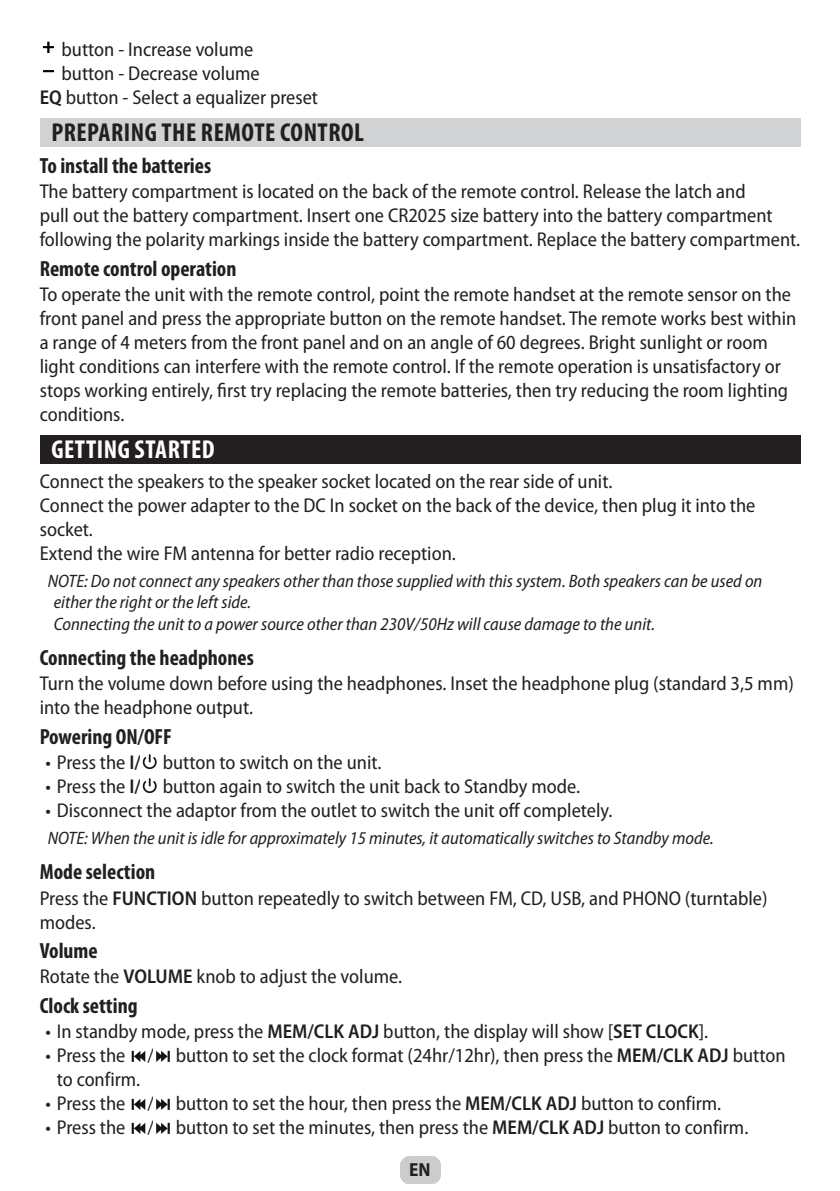
<style>
.page{position:relative;width:840px;height:1191px;background:#fff}
.page>*{position:absolute;margin:0;border:0;box-sizing:border-box;transform-origin:0 0}
.Podnadpis{font:700 condensed 26px "Myriad Pro";letter-spacing:.02em;color:#231f20}
.Nadpis{font:700 condensed 26px "Myriad Pro";letter-spacing:.02em;color:#fff}
.Tučný_text{font:700 condensed 22px "Myriad Pro";color:#231f20}
.Text{font:semi-condensed 20px/24px "Myriad Pro";color:#231f20}
.t1{font:700 semi-condensed 19px "Myriad Pro";color:#231f20}
.Note{font:italic semi-condensed 18px/21.6px "Myriad Pro";color:#231f20}
.s1{font-weight:600}
</style>
<div class="page">
<img style="left:400px;top:1157px;width:40px;height:26px">
<div style="left:40px;top:118px;width:759px;height:29px;background:#d1d2d4"></div>
<div style="left:40px;top:435px;width:759px;height:29px;background:#231f20"></div>
<img style="left:42px;top:41px;width:13px;height:12px">
<img style="left:42px;top:70px;width:13px;height:3px">
<img style="left:142px;top:754px;width:15px;height:15px">
<img style="left:142px;top:778px;width:15px;height:15px">
<img style="left:131px;top:1050px;width:15px;height:12px">
<img style="left:156px;top:1050px;width:14px;height:12px">
<img style="left:131px;top:1098px;width:15px;height:12px">
<img style="left:156px;top:1098px;width:14px;height:12px">
<img style="left:131px;top:1122px;width:15px;height:12px">
<img style="left:156px;top:1122px;width:14px;height:12px">
<p class="Text" style="left:61px;top:37px;width:193px">button - Increase volume</p>
<p class="Text" style="left:61px;top:61px;width:200px">button - Decrease volume</p>
<p class="Text" style="left:40px;top:85px;width:280px"><span class="s1">EQ</span> button - Select a equalizer preset</p>
<p class="Podnadpis" style="left:51px;top:116px;width:314px">PREPARING THE REMOTE CONTROL</p>
<p class="Tučný_text" style="left:40px;top:152px;width:173px">To install the batteries</p>
<p class="Text" style="left:40px;top:179px;width:761px">The battery compartment is located on the back of the remote control. Release the latch and<br>pull out the battery compartment. Insert one CR2025 size battery into the battery compartment following the polarity markings inside the battery compartment. Replace the battery compartment.</p>
<p class="Tučný_text" style="left:40px;top:254px;width:198px">Remote control operation</p>
<p class="Text" style="left:40px;top:282px;width:757px">To operate the unit with the remote control, point the remote handset at the remote sensor on the front panel and press the appropriate button on the remote handset. The remote works best within a range of 4 meters from the front panel and on an angle of 60 degrees. Bright sunlight or room light conditions can interfere with the remote control. If the remote operation is unsatisfactory or stops working entirely, first try replacing the remote batteries, then try reducing the room lighting conditions.</p>
<p class="Nadpis" style="left:51px;top:433px;width:165px">GETTING STARTED</p>
<p class="Text" style="left:40px;top:468px;width:574px">Connect the speakers to the speaker socket located on the rear side of unit.</p>
<p class="Text" style="left:40px;top:492px;width:716px">Connect the power adapter to the DC In socket on the back of the device, then plug it into the socket.</p>
<p class="Text" style="left:40px;top:540px;width:417px">Extend the wire FM antenna for better radio reception.</p>
<p class="Note" style="left:54px;top:570px;width:709px;text-indent:-6px">NOTE: Do not connect any speakers other than those supplied with this system. Both speakers can be used on either the right or the left side.<br>Connecting the unit to a power source other than 230V/50Hz will cause damage to the unit.</p>
<p class="Tučný_text" style="left:40px;top:644px;width:215px">Connecting the headphones</p>
<p class="Text" style="left:40px;top:671px;width:755px">Turn the volume down before using the headphones. Inset the headphone plug (standard 3,5 mm) into the headphone output.</p>
<p class="Tučný_text" style="left:40px;top:722px;width:134px">Powering ON/OFF</p>
<p class="Text" style="left:45px;top:750px;width:337px">• Press the <span class="s1">I/</span> button to switch on the unit.</p>
<p class="Text" style="left:45px;top:774px;width:536px">• Press the <span class="s1">I/</span> button again to switch the unit back to Standby mode.</p>
<p class="Text" style="left:45px;top:798px;width:568px">• Disconnect the adaptor from the outlet to switch the unit off completely.</p>
<p class="Note" style="left:48px;top:827px;width:667px">NOTE: When the unit is idle for approximately 15 minutes, it automatically switches to Standby mode.</p>
<p class="Tučný_text" style="left:40px;top:858px;width:117px">Mode selection</p>
<p class="Text" style="left:40px;top:885px;width:729px">Press the <span class="s1">FUNCTION</span> button repeatedly to switch between FM, CD, USB, and PHONO (turntable) modes.</p>
<p class="Tučný_text" style="left:40px;top:937px;width:60px">Volume</p>
<p class="Text" style="left:40px;top:964px;width:364px">Rotate the <span class="s1">VOLUME</span> knob to adjust the volume.</p>
<p class="Tučný_text" style="left:40px;top:991px;width:99px">Clock setting</p>
<p class="Text" style="left:45px;top:1019px;width:664px">• In standby mode, press the <span class="s1">MEM/CLK ADJ</span> button, the display will show [<span class="s1">SET CLOCK</span>].</p>
<p class="Text" style="left:57px;top:1043px;width:729px;text-indent:-11px">• Press the / button to set the clock format (24hr/12hr), then press the <span class="s1">MEM/CLK ADJ</span> button to confirm.</p>
<p class="Text" style="left:45px;top:1091px;width:677px">• Press the / button to set the hour, then press the <span class="s1">MEM/CLK ADJ</span> button to confirm.</p>
<p class="Text" style="left:45px;top:1115px;width:704px">• Press the / button to set the minutes, then press the <span class="s1">MEM/CLK ADJ</span> button to confirm.</p>
<p class="t1" style="left:409px;top:1157px;width:23px">EN</p>
</div>
